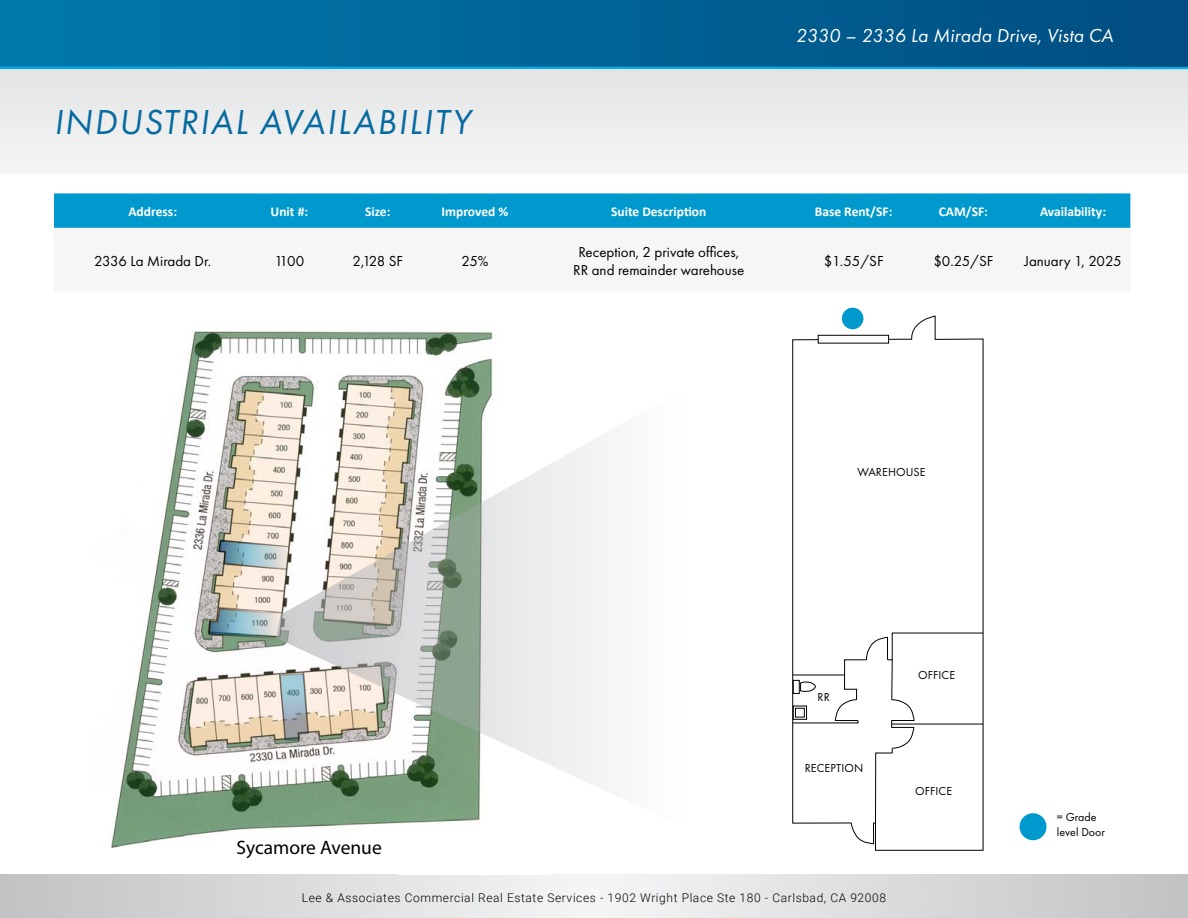
<style>
.page{position:relative;width:1188px;height:918px;background:#fff}
.page>*{position:absolute;margin:0;border:0;box-sizing:border-box;transform-origin:0 0}
.t1{font:italic 36px "Futura PT";letter-spacing:.05em;color:#056aa0}
.t2{font:italic 19.5px "Futura PT";letter-spacing:.01em;color:#fff}
.t3{font:19.5px "Myriad Pro";color:#000}
.t4{font:15px/18px "Futura PT";color:#000;text-align:center}
.t5{font:700 13.5px "Calibri";color:#fff}
.t6{font:300 12px "Roboto";letter-spacing:.05em;color:#000}
.t7{font:12px/14.4px "Futura PT";letter-spacing:.01em;color:#000}
</style>
<div class="page">
<div style="left:0;top:69px;width:1188px;height:105px;background:#eceded"></div>
<div style="left:0;top:0;width:1188px;height:68px;background:linear-gradient(to right,#007aac,#004e81)"></div>
<hr style="left:0;top:67px;width:1188px;height:2px;background:#00aeef">
<svg style="left:0;top:875px;width:1188px;height:42px;background:#dadbdd"></svg>
<img style="left:111px;top:331px;width:382px;height:517px">
<svg style="left:217px;top:539px;width:59px;height:32px;background:#a0b2b4"></svg>
<svg style="left:276px;top:345px;width:329px;height:503px"></svg>
<div style="left:54px;top:193px;width:1076px;height:35px;background:#0099cd"></div>
<svg style="left:792px;top:339px;width:59px;height:294px"></svg>
<div style="left:818px;top:335px;width:71px;height:8px;background:#fff"></div>
<div style="left:818px;top:335px;width:71px;height:8px;border:1px solid #000"></div>
<svg style="left:851px;top:316px;width:133px;height:535px"></svg>
<svg style="left:792px;top:633px;width:192px;height:191px"></svg>
<img style="left:207px;top:607px;width:76px;height:33px">
<div style="left:842px;top:308px;width:21px;height:21px;background:#0099cd;border-radius:50%"></div>
<div style="left:1020px;top:813px;width:27px;height:27px;background:#0099cd;border-radius:50%"></div>
<h1 class="t1" style="left:54px;top:101px;width:418px">INDUSTRIAL AVAILABILITY</h1>
<h2 class="t2" style="left:796px;top:24px;width:319px">2330 – 2336 La Mirada Drive, Vista CA</h2>
<p class="t5" style="left:128px;top:202px;width:50px">Address:</p>
<p class="t5" style="left:271px;top:202px;width:39px">Unit #:</p>
<p class="t5" style="left:365px;top:202px;width:27px">Size:</p>
<p class="t5" style="left:442px;top:202px;width:68px">Improved %</p>
<p class="t5" style="left:611px;top:202px;width:97px">Suite Description</p>
<p class="t5" style="left:815px;top:202px;width:79px">Base Rent/SF:</p>
<p class="t5" style="left:939px;top:202px;width:51px">CAM/SF:</p>
<p class="t5" style="left:1040px;top:202px;width:68px">Availability:</p>
<p class="t4" style="left:94px;top:251px;width:118px">2336 La Mirada Dr.</p>
<p class="t4" style="left:274px;top:251px;width:31px">1100</p>
<p class="t4" style="left:352px;top:251px;width:52px">2,128 SF</p>
<p class="t4" style="left:461px;top:251px;width:29px">25%</p>
<p class="t4" style="left:573px;top:242px;width:173px">Reception, 2 private offices,<br>RR and remainder warehouse</p>
<p class="t4" style="left:824px;top:251px;width:61px">$1.55/SF</p>
<p class="t4" style="left:933px;top:251px;width:62px">$0.25/SF</p>
<p class="t4" style="left:1024px;top:251px;width:99px">January 1, 2025</p>
<p class="t7" style="left:857px;top:464px;width:70px">WAREHOUSE</p>
<p class="t7" style="left:818px;top:690px;width:14px">RR</p>
<h2 class="t3" style="left:237px;top:835px;width:147px">Sycamore Avenue</h2>
<p class="t7" style="left:805px;top:761px;width:60px">RECEPTION</p>
<p class="t6" style="left:302px;top:890px;width:586px">Lee &amp; Associates Commercial Real Estate Services - 1902 Wright Place Ste 180 - Carlsbad, CA 92008</p>
<p class="t7" style="left:918px;top:668px;width:39px">OFFICE</p>
<p class="t7" style="left:915px;top:784px;width:39px">OFFICE</p>
<p class="t7" style="left:1057px;top:810px;width:50px">= Grade level Door</p>
</div>
